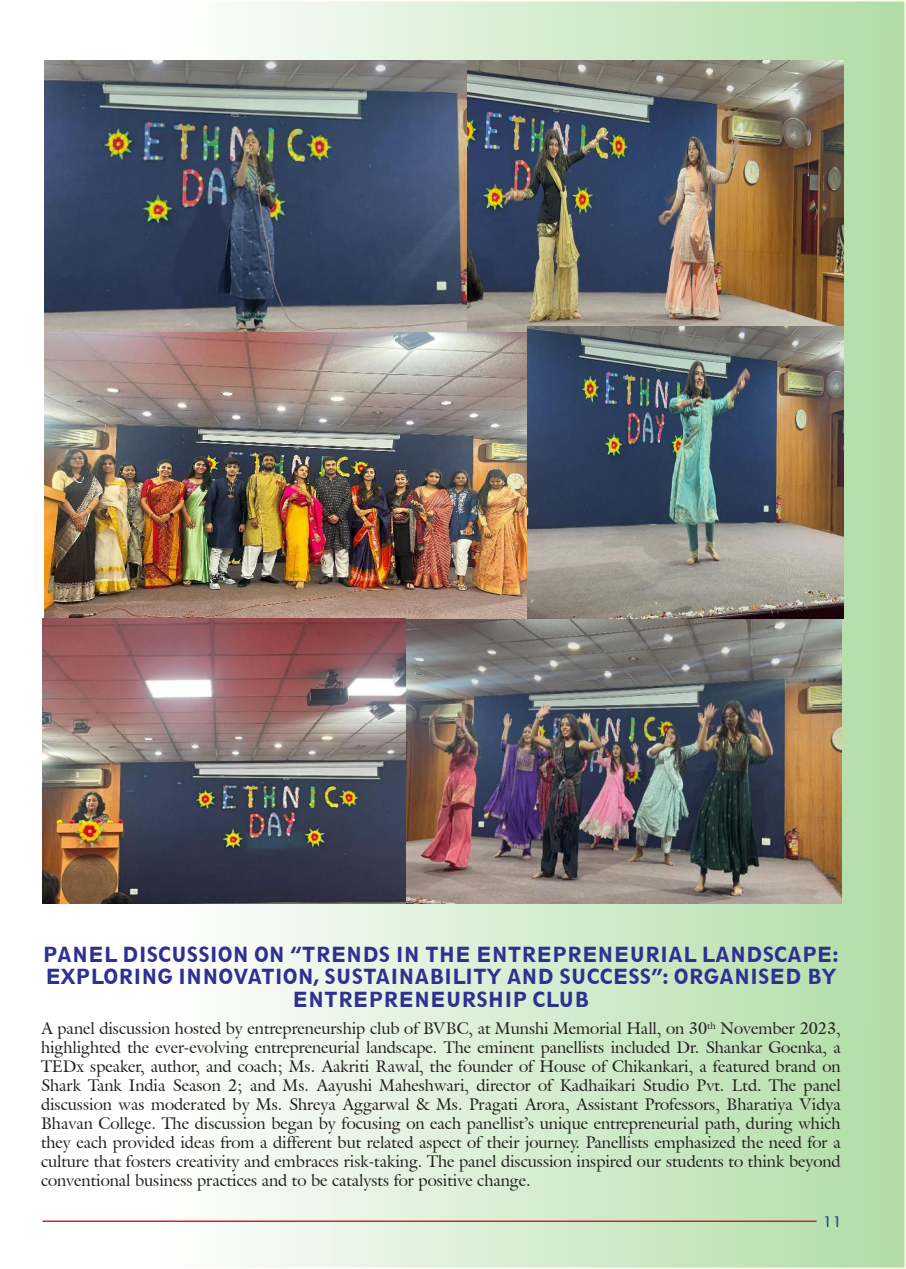
<style>
.page{position:relative;width:906px;height:1269px;background:#fff}
.page>*{position:absolute;margin:0;border:0;box-sizing:border-box;transform-origin:0 0}
.t1{font:800 condensed 19.5px/22.4px "Geometric 212 BT";color:#2e3092;text-align:center}
.t2{font:16.5px/19px "Galliard IT Cby BT";color:#231f20;text-align:justify}
.t3{font:15px "Lucida Sans Unicode";color:#253f8e}
</style>
<div class="page">
<div style="left:163px;top:0;width:743px;height:1269px;background:linear-gradient(to right,#fdfdfd,#b0dba5);border:2px solid #fffbd2"></div>
<hr style="left:43px;top:1221px;width:773px;height:1px;background:#d1232a">
<img style="left:43px;top:619px;width:798px;height:285px">
<img style="left:44px;top:61px;width:799px;height:271px">
<img style="left:44px;top:332px;width:483px;height:287px">
<img style="left:527px;top:326px;width:316px;height:293px">
<p class="t1" style="left:43px;top:943px;width:797px">PANEL DISCUSSION ON “TRENDS IN THE ENTREPRENEURIAL LANDSCAPE:<br>EXPLORING INNOVATION, SUSTAINABILITY AND SUCCESS”: ORGANISED BY<br>ENTREPRENEURSHIP CLUB</p>
<p class="t2" style="left:41px;top:1019px;width:801px">A panel discussion hosted by entrepreneurship club of BVBC, at Munshi Memorial Hall, on 30<sup>th</sup> November 2023, highlighted the ever-evolving entrepreneurial landscape. The eminent panellists included Dr. Shankar Goenka, a TEDx speaker, author, and coach; Ms. Aakriti Rawal, the founder of House of Chikankari, a featured brand on Shark Tank India Season 2; and Ms. Aayushi Maheshwari, director of Kadhaikari Studio Pvt. Ltd. The panel discussion was moderated by Ms. Shreya Aggarwal &amp; Ms. Pragati Arora, Assistant Professors, Bharatiya Vidya Bhavan College. The discussion began by focusing on each panellist’s unique entrepreneurial path, during which they each provided ideas from a different but related aspect of their journey. Panellists emphasized the need for a culture that fosters creativity and embraces risk-taking. The panel discussion inspired our students to think beyond conventional business practices and to be catalysts for positive change.</p>
<p class="t3" style="left:823px;top:1210px;width:20px">11</p>
</div>
